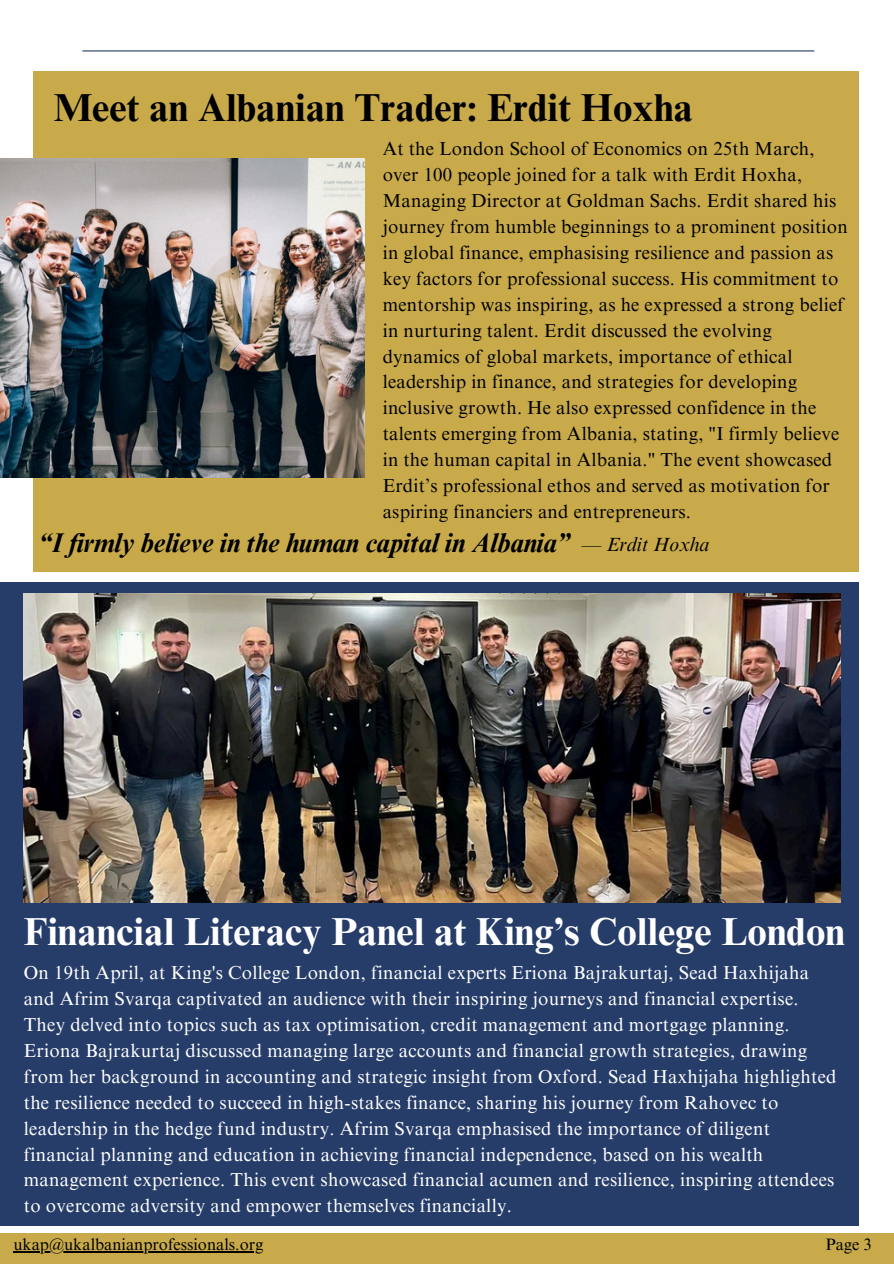
<style>
.page{position:relative;width:894px;height:1264px;background:#fff}
.page>*{position:absolute;margin:0;border:0;box-sizing:border-box;transform-origin:0 0}
.t1{font:700 39px "Times NRMT Pro";color:#fff}
.t2{font:700 39px "Times NRMT Pro";color:#000}
.t3{font:italic 700 27px "Times NRMT Pro";letter-spacing:-.015em;color:#000}
.t4{font:18.75px/25.8px "Times NRMT Pro";letter-spacing:.015em;color:#fff}
.t5{font:18.75px/25.8px "Times NRMT Pro";letter-spacing:.01em;color:#000}
.t6{font:16.5px "Times NRMT Pro";color:#000}
.s1{font-weight:400;font-size:19.5px}
</style>
<div class="page">
<div style="left:33px;top:71px;width:825px;height:501px;background:#c8aa4a"></div>
<img style="left:0;top:159px;width:364px;height:318px">
<div style="left:0;top:582px;width:858px;height:644px;background:#263c69"></div>
<hr style="left:82px;top:50px;width:732px;height:1px;background:#263c69">
<img style="left:24px;top:593px;width:815px;height:309px">
<div style="left:0;top:1233px;width:893px;height:30px;background:#c8aa4a"></div>
<hr style="left:13px;top:1250px;width:250px;height:2px;background:#000">
<h3 class="t2" style="left:54px;top:93px;width:640px">Meet an Albanian Trader: Erdit Hoxha</h3>
<h2 class="t5" style="left:382px;top:138px;width:466px">At the London School of Economics on 25th March, over 100 people joined for a talk with Erdit Hoxha, Managing Director at Goldman Sachs. Erdit shared his journey from humble beginnings to a prominent position in global finance, emphasising resilience and passion as key factors for professional success. His commitment to mentorship was inspiring, as he expressed a strong belief in nurturing talent. Erdit discussed the evolving dynamics of global markets, importance of ethical leadership in finance, and strategies for developing inclusive growth. He also expressed confidence in the talents emerging from Albania, stating, "I firmly believe in the human capital in Albania." The event showcased Erdit’s professional ethos and served as motivation for aspiring financiers and entrepreneurs.</h2>
<p class="t3" style="left:39px;top:533px;width:672px">“I firmly believe in the human capital in Albania” <span class="s1">— Erdit Hoxha</span></p>
<h3 class="t1" style="left:24px;top:917px;width:822px">Financial Literacy Panel at King’s College London</h3>
<p class="t4" style="left:24px;top:962px;width:814px">On 19th April, at King's College London, financial experts Eriona Bajrakurtaj, Sead Haxhijaha and Afrim Svarqa captivated an audience with their inspiring journeys and financial expertise.<br>They delved into topics such as tax optimisation, credit management and mortgage planning.<br>Eriona Bajrakurtaj discussed managing large accounts and financial growth strategies, drawing from her background in accounting and strategic insight from Oxford. Sead Haxhijaha highlighted the resilience needed to succeed in high-stakes finance, sharing his journey from Rahovec to leadership in the hedge fund industry. Afrim Svarqa emphasised the importance of diligent financial planning and education in achieving financial independence, based on his wealth management experience. This event showcased financial acumen and resilience, inspiring attendees to overcome adversity and empower themselves financially.</p>
<h1 class="t6" style="left:13px;top:1238px;width:251px">ukap@ukalbanianprofessionals.org</h1>
<p class="t6" style="left:825px;top:1238px;width:48px">Page 3</p>
</div>
